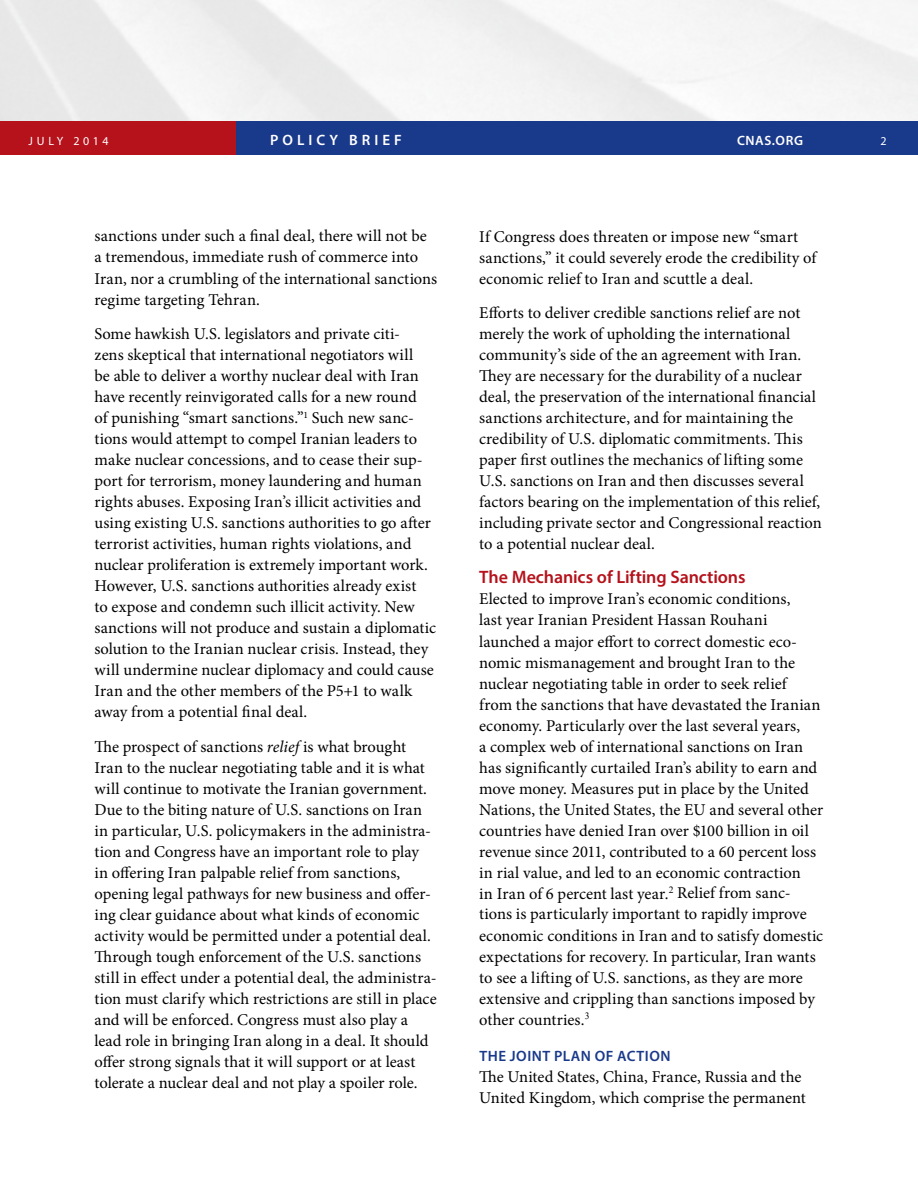
<style>
.page{position:relative;width:918px;height:1188px;background:#fff}
.page>*{position:absolute;margin:0;border:0;box-sizing:border-box;transform-origin:0 0}
.t1{font:600 18px "Myriad Pro";letter-spacing:-.005em;color:#b5121b}
.t2{font:16.5px/21px "Minion Pro";color:#000}
.t3{font:600 15px "Myriad Pro";letter-spacing:.035em;color:#19398a}
.t4{font:600 15px "Myriad Pro";letter-spacing:.27em;color:#fff}
.t5{font:600 13.5px "Myriad Pro";letter-spacing:.045em;color:#fff}
.t6{font:12px "Myriad Pro";letter-spacing:.3em;color:#fff}
.s1{font-style:italic}
</style>
<div class="page">
<img style="left:0;top:0;width:918px;height:122px">
<div style="left:236px;top:122px;width:682px;height:33px;background:#19398a"></div>
<div style="left:0;top:122px;width:236px;height:33px;background:#b5121b"></div>
<p class="t6" style="left:29px;top:134px;width:82px">JULY 2014</p>
<p class="t4" style="left:270px;top:131px;width:133px">POLICY BRIEF</p>
<p class="t5" style="left:737px;top:132px;width:68px">CNAS.ORG</p>
<p class="t6" style="left:880px;top:134px;width:8px">2</p>
<p class="t2" style="left:94px;top:226px;width:344px">sanctions under such a final deal, there will not be a tremendous, immediate rush of commerce into Iran, nor a crumbling of the international sanctions regime targeting Tehran.</p>
<p class="t2" style="left:94px;top:323px;width:343px">Some hawkish U.S. legislators and private citi-<br>zens skeptical that international negotiators will<br>be able to deliver a worthy nuclear deal with Iran have recently reinvigorated calls for a new round<br>of punishing “smart sanctions.”<sup>1</sup> Such new sanc&shy;tions would attempt to compel Iranian leaders to make nuclear concessions, and to cease their sup&shy;port for terrorism, money laundering and human rights abuses. Exposing Iran’s illicit activities and using existing U.S. sanctions authorities to go after terrorist activities, human rights violations, and nuclear proliferation is extremely important work.<br>However, U.S. sanctions authorities already exist<br>to expose and condemn such illicit activity. New sanctions will not produce and sustain a diplomatic solution to the Iranian nuclear crisis. Instead, they will undermine nuclear diplomacy and could cause Iran and the other members of the P5+1 to walk away from a potential final deal.</p>
<p class="t2" style="left:95px;top:736px;width:344px">The prospect of sanctions <span class="s1">relief</span> is what brought Iran to the nuclear negotiating table and it is what will continue to motivate the Iranian government.<br>Due to the biting nature of U.S. sanctions on Iran in particular, U.S. policymakers in the administra&shy;tion and Congress have an important role to play in offering Iran palpable relief from sanctions, opening legal pathways for new business and offer&shy;ing clear guidance about what kinds of economic activity would be permitted under a potential deal.<br>Through tough enforcement of the U.S. sanctions still in effect under a potential deal, the administra&shy;tion must clarify which restrictions are still in place and will be enforced. Congress must also play a lead role in bringing Iran along in a deal. It should offer strong signals that it will support or at least tolerate a nuclear deal and not play a spoiler role.</p>
<p class="t2" style="left:479px;top:226px;width:339px">If Congress does threaten or impose new “smart sanctions,” it could severely erode the credibility of economic relief to Iran and scuttle a deal.</p>
<p class="t2" style="left:479px;top:302px;width:344px">Efforts to deliver credible sanctions relief are not merely the work of upholding the international community’s side of the an agreement with Iran.<br>They are necessary for the durability of a nuclear deal, the preservation of the international financial sanctions architecture, and for maintaining the credibility of U.S. diplomatic commitments. This paper first outlines the mechanics of lifting some U.S. sanctions on Iran and then discusses several factors bearing on the implementation of this relief, including private sector and Congressional reaction to a potential nuclear deal.</p>
<p class="t1" style="left:479px;top:566px;width:268px">The Mechanics of Lifting Sanctions</p>
<p class="t2" style="left:479px;top:589px;width:346px">Elected to improve Iran’s economic conditions,<br>last year Iranian President Hassan Rouhani launched a major effort to correct domestic eco&shy;nomic mismanagement and brought Iran to the nuclear negotiating table in order to seek relief from the sanctions that have devastated the Iranian economy. Particularly over the last several years,<br>a complex web of international sanctions on Iran has significantly curtailed Iran’s ability to earn and move money. Measures put in place by the United Nations, the United States, the EU and several other countries have denied Iran over $100 billion in oil revenue since 2011, contributed to a 60 percent loss in rial value, and led to an economic contraction<br>in Iran of 6 percent last year.<sup>2</sup> Relief from sanc&shy;tions is particularly important to rapidly improve economic conditions in Iran and to satisfy domestic expectations for recovery. In particular, Iran wants to see a lifting of U.S. sanctions, as they are more extensive and crippling than sanctions imposed by other countries.<sup>3</sup></p>
<p class="t3" style="left:479px;top:1047px;width:193px">THE JOINT PLAN OF ACTION</p>
<p class="t2" style="left:479px;top:1067px;width:328px">The United States, China, France, Russia and the<br>United Kingdom, which comprise the permanent</p>
</div>
